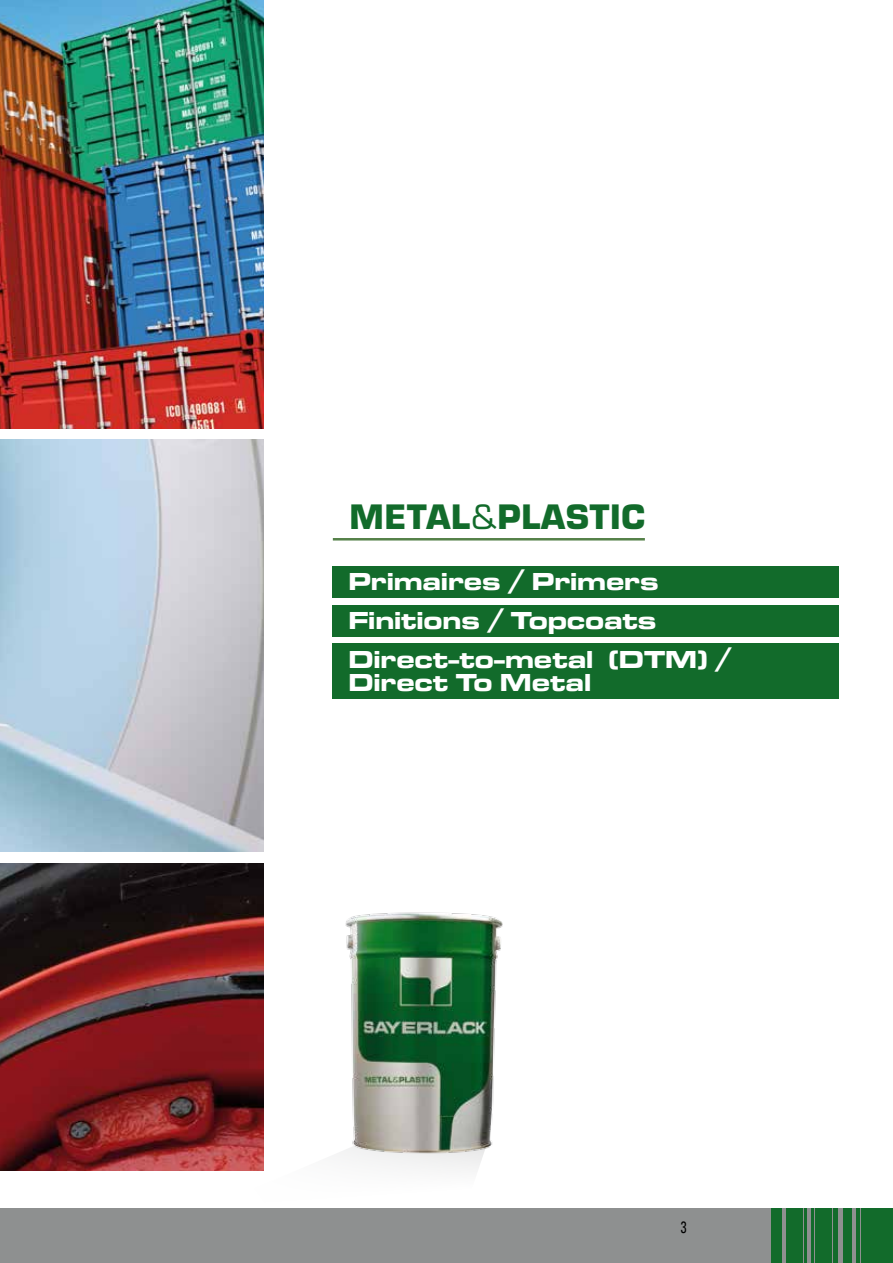
<style>
.page{position:relative;width:893px;height:1263px;background:#fff}
.page>*{position:absolute;margin:0;border:0;box-sizing:border-box;transform-origin:0 0}
.t1{font:700 32.7px "Eurostile";letter-spacing:.02em;color:#126b2b}
.t2{font:25.5px/39px "Microgramma D Bold Exte";letter-spacing:.02em;color:#fff}
.t3{font:condensed 16.5px "Univers";color:#000;scale:.8 1}
.s1{font-weight:400}
</style>
<div class="page">
<div style="left:0;top:1209px;width:893px;height:54px;background:#8e9090"></div>
<div style="left:871px;top:1209px;width:13px;height:54px;background:#126b2b"></div>
<hr style="left:771px;top:1209px;width:4px;height:54px;background:#126b2b">
<div style="left:843px;top:1209px;width:9px;height:54px;background:#126b2b"></div>
<div style="left:773px;top:1209px;width:9px;height:54px;background:#126b2b"></div>
<hr style="left:856px;top:1209px;width:4px;height:54px;background:#126b2b">
<hr style="left:786px;top:1209px;width:4px;height:54px;background:#126b2b">
<hr style="left:861px;top:1209px;width:3px;height:54px;background:#126b2b">
<hr style="left:790px;top:1209px;width:4px;height:54px;background:#126b2b">
<div style="left:864px;top:1209px;width:7px;height:54px;background:#126b2b"></div>
<div style="left:793px;top:1209px;width:8px;height:54px;background:#126b2b"></div>
<hr style="left:801px;top:1209px;width:1px;height:54px;background:#126b2b">
<hr style="left:830px;top:1209px;width:2px;height:54px;background:#126b2b">
<hr style="left:804px;top:1209px;width:1px;height:54px;background:#126b2b">
<hr style="left:805px;top:1209px;width:2px;height:54px;background:#126b2b">
<hr style="left:811px;top:1209px;width:2px;height:54px;background:#126b2b">
<hr style="left:812px;top:1209px;width:2px;height:54px;background:#126b2b">
<div style="left:815px;top:1209px;width:5px;height:54px;background:#126b2b"></div>
<hr style="left:821px;top:1209px;width:1px;height:54px;background:#126b2b">
<hr style="left:833px;top:1209px;width:4px;height:54px;background:#126b2b">
<hr style="left:822px;top:1209px;width:3px;height:54px;background:#126b2b">
<hr style="left:829px;top:1209px;width:1px;height:54px;background:#126b2b">
<hr style="left:826px;top:1209px;width:2px;height:54px;background:#126b2b">
<div style="left:884px;top:1209px;width:9px;height:54px;background:#126b2b"></div>
<svg style="left:219px;top:1157px;width:268px;height:52px"></svg>
<img style="left:337px;top:912px;width:166px;height:245px">
<div style="left:332px;top:566px;width:507px;height:31px;background:#126b2b"></div>
<div style="left:332px;top:604px;width:507px;height:32px;background:#126b2b"></div>
<div style="left:332px;top:643px;width:507px;height:56px;background:#126b2b"></div>
<hr style="left:333px;top:538px;width:312px;height:2px;background:#558149">
<img style="left:0;top:439px;width:264px;height:413px">
<img style="left:0;top:863px;width:264px;height:308px">
<img style="left:0;top:0;width:264px;height:429px">
<p class="t1" style="left:349px;top:497px;width:297px">METAL<span class="s1">&amp;</span>PLASTIC</p>
<p class="t2" style="left:349px;top:562px;width:384px">Primaires / Primers<br>Finitions / Topcoats<br>Direct-to-metal (DTM) /</p>
<p class="t2" style="left:349px;top:662px;width:244px">Direct To Metal</p>
<p class="t3" style="left:681px;top:1216px;width:9px">3</p>
</div>
